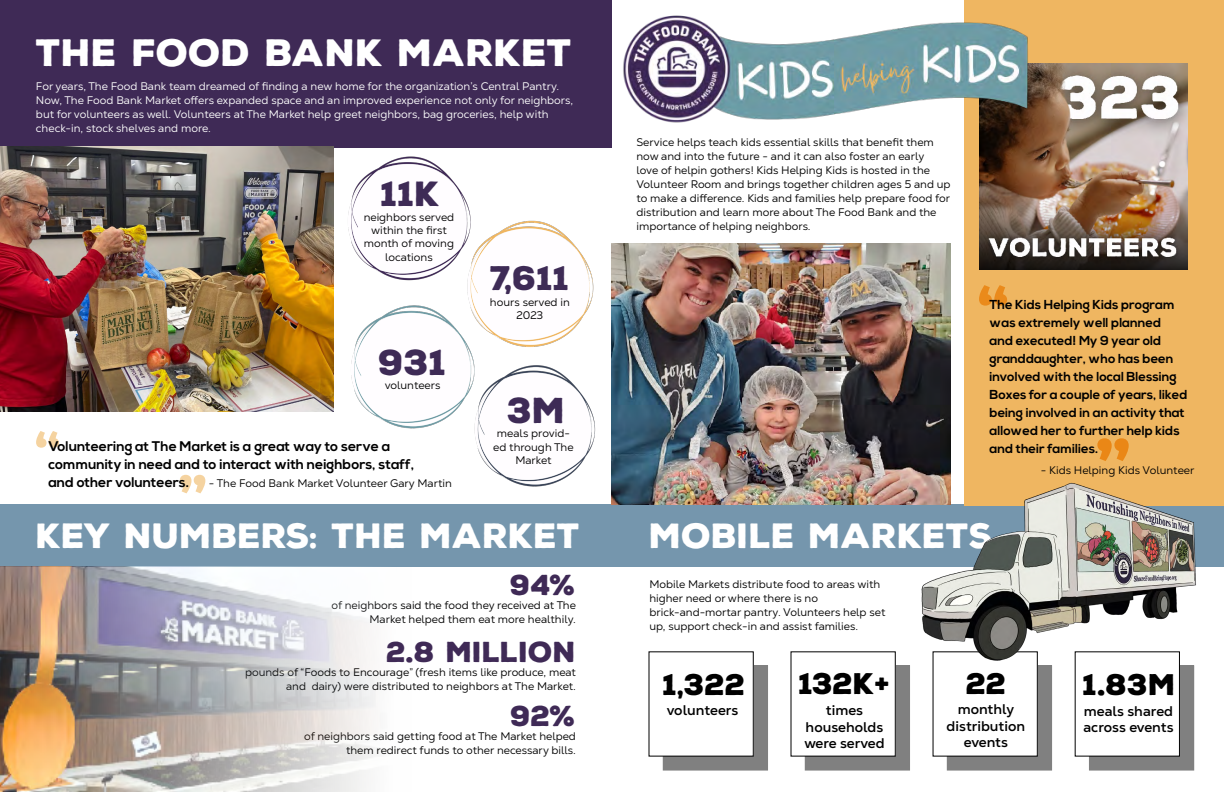
<style>
.page{position:relative;width:1224px;height:792px;background:#fff}
.page>*{position:absolute;margin:0;border:0;box-sizing:border-box;transform-origin:0 0}
.t1{font:900 76px "Nexa Text";color:#e97900}
.t2{font:900 62px "Nexa Text";color:#efb661}
.t3{font:900 37px "Nexa Rust Sans";color:#fff}
.t4{font:900 35px "Nexa Rust Sans";color:#3e2b56}
.t5{font:900 34px "Nexa Rust Sans";color:#fff}
.t6{font:900 34px "Nexa Rust Sans";color:#3e2b56}
.t7{font:900 33px "Nexa Rust Sans";color:#3e2b56}
.t8{font:900 29px "Nexa Rust Sans";color:#000}
.t9{font:900 28px "Nexa Rust Sans";color:#3f2a56}
.t10{font:700 14px/18px "Nexa";color:#000}
.t11{font:700 14px/16.8px "Nexa Text";color:#000;text-align:center}
.t12{font:700 13px/18px "Nexa";color:#000}
.t13{font:11px/14px "Nexa Text";color:#000;text-align:right}
.t14{font:11px/14px "Nexa Text";color:#fff}
</style>
<div class="page">
<div style="left:0;top:504px;width:1224px;height:62px;background:#7596ad"></div>
<div style="left:0;top:0;width:612px;height:147px;background:#3f2a56"></div>
<div style="left:947px;top:666px;width:105px;height:104px;background:#808080"></div>
<div style="left:933px;top:652px;width:104px;height:104px;background:#fff"></div>
<div style="left:933px;top:651px;width:105px;height:106px;border:1px solid #000"></div>
<div style="left:805px;top:666px;width:105px;height:104px;background:#808080"></div>
<div style="left:791px;top:652px;width:104px;height:104px;background:#fff"></div>
<div style="left:791px;top:651px;width:105px;height:106px;border:1px solid #000"></div>
<div style="left:663px;top:666px;width:105px;height:104px;background:#808080"></div>
<div style="left:649px;top:652px;width:104px;height:104px;background:#fff"></div>
<div style="left:648px;top:651px;width:106px;height:106px;border:1px solid #000"></div>
<div style="left:1089px;top:666px;width:105px;height:104px;background:#808080"></div>
<div style="left:1075px;top:652px;width:104px;height:104px;background:#fff"></div>
<div style="left:1075px;top:651px;width:105px;height:106px;border:1px solid #000"></div>
<div style="left:965px;top:0;width:259px;height:505px;background:#efb661"></div>
<img style="left:908px;top:476px;width:308px;height:212px">
<img style="left:612px;top:243px;width:338px;height:261px">
<img style="left:484px;top:220px;width:110px;height:127px">
<img style="left:0;top:146px;width:334px;height:266px">
<img style="left:334px;top:147px;width:154px;height:147px">
<img style="left:337px;top:289px;width:147px;height:140px">
<img style="left:461px;top:349px;width:151px;height:151px">
<img style="left:0;top:566px;width:412px;height:226px">
<img style="left:979px;top:63px;width:209px;height:207px">
<img style="left:623px;top:6px;width:419px;height:130px">
<h3 class="t3" style="left:36px;top:27px;width:538px">THE FOOD BANK MARKET</h3>
<p class="t14" style="left:36px;top:79px;width:539px">For years, The Food Bank team dreamed of finding a new home for the organization’s Central Pantry.<br>Now, The Food Bank Market offers expanded space and an improved experience not only for neighbors, but for volunteers as well. Volunteers at The Market help greet neighbors, bag groceries, help with check-in, stock shelves and more.</p>
<h3 class="t6" style="left:381px;top:170px;width:61px">11K</h3>
<p class="t13" style="left:364px;top:211px;width:92px;line-height:13.2px;text-align:center">neighbors served within the first month of moving locations</p>
<h3 class="t4" style="left:379px;top:339px;width:70px">931</h3>
<p class="t13" style="left:385px;top:378px;width:57px">volunteers</p>
<h2 class="t2" style="left:32px;top:414px;width:31px">“</h2>
<p class="t10" style="left:48px;top:438px;width:368px">Volunteering at The Market is a great way to serve a community in need and to interact with neighbors, staff, and other volunteers.</p>
<h2 class="t2" style="left:176px;top:457px;width:33px">”</h2>
<p class="t13" style="left:209px;top:476px;width:244px">- The Food Bank Market Volunteer Gary Martin</p>
<h3 class="t7" style="left:490px;top:256px;width:81px">7,611</h3>
<p class="t13" style="left:490px;top:296px;width:81px;line-height:13.2px;text-align:center">hours served in<br>2023</p>
<h3 class="t4" style="left:507px;top:387px;width:60px">3M</h3>
<p class="t13" style="left:493px;top:440px;width:82px;line-height:13.2px;text-align:center">ed through The<br>Market</p>
<p class="t13" style="left:497px;top:427px;width:75px">meals provid-</p>
<h3 class="t5" style="left:36px;top:513px;width:546px">KEY NUMBERS: THE MARKET</h3>
<h3 class="t9" style="left:510px;top:566px;width:67px">94%</h3>
<p class="t13" style="left:332px;top:598px;width:246px">of neighbors said the food they received at The<br>Market helped them eat more healthily.</p>
<h3 class="t9" style="left:386px;top:633px;width:191px">2.8 MILLION</h3>
<p class="t13" style="left:245px;top:665px;width:332px">pounds of “Foods to Encourage” (fresh items like produce, meat and dairy) were distributed to neighbors at The Market.</p>
<h3 class="t9" style="left:510px;top:697px;width:67px">92%</h3>
<p class="t13" style="left:304px;top:729px;width:273px">of neighbors said getting food at The Market helped them redirect funds to other necessary bills.</p>
<p class="t13" style="left:637px;top:135px;width:316px;text-align:left">Service helps teach kids essential skills that benefit them now and into the future - and it can also foster an early<br>love of helpin gothers! Kids Helping Kids is hosted in the Volunteer Room and brings together children ages 5 and up to make a difference. Kids and families help prepare food for distribution and learn more about The Food Bank and the importance of helping neighbors.</p>
<h1 class="t1" style="left:974px;top:264px;width:38px">“</h1>
<p class="t12" style="left:990px;top:296px;width:199px">The Kids Helping Kids program was extremely well planned and executed! My 9 year old granddaughter, who has been involved with the local Blessing<br>Boxes for a couple of years, liked being involved in an activity that allowed her to further help kids and their families.</p>
<p class="t13" style="left:1041px;top:463px;width:155px">- Kids Helping Kids Volunteer</p>
<h1 class="t1" style="left:1093px;top:416px;width:41px">”</h1>
<h3 class="t5" style="left:649px;top:513px;width:345px">MOBILE MARKETS</h3>
<p class="t13" style="left:649px;top:577px;width:238px;text-align:left">Mobile Markets distribute food to areas with higher need or where there is no brick-and-mortar pantry. Volunteers help set up, support check-in and assist families.</p>
<h3 class="t8" style="left:663px;top:665px;width:84px">1,322</h3>
<h3 class="t8" style="left:799px;top:664px;width:93px">132K+</h3>
<h3 class="t8" style="left:966px;top:664px;width:42px">22</h3>
<h3 class="t8" style="left:1083px;top:665px;width:94px">1.83M</h3>
<p class="t11" style="left:667px;top:702px;width:73px">volunteers</p>
<p class="t11" style="left:804px;top:701px;width:82px">times households were served</p>
<p class="t11" style="left:947px;top:700px;width:80px">monthly distribution events</p>
<p class="t11" style="left:1083px;top:702px;width:92px;text-align:left">meals shared across events</p>
</div>
